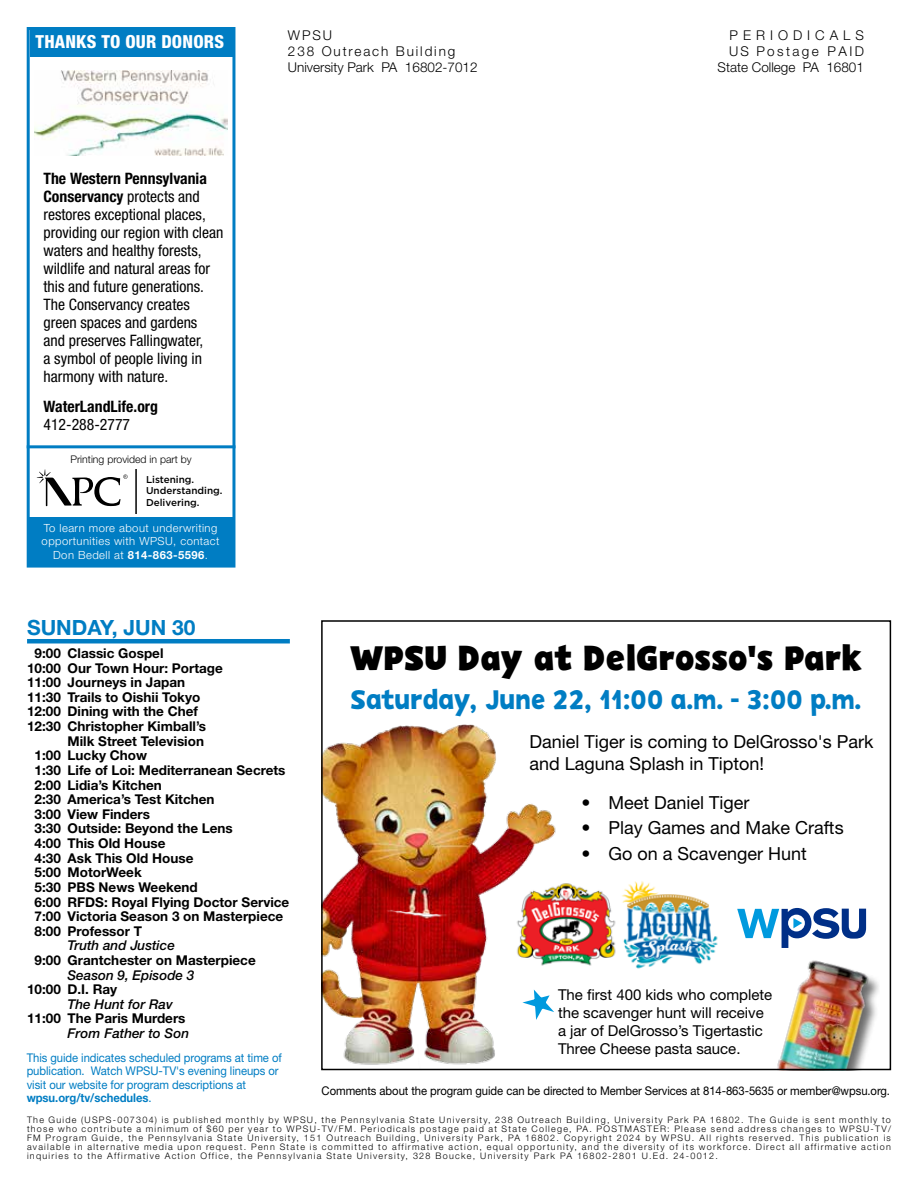
<style>
.page{position:relative;width:918px;height:1188px;background:#fff}
.page>*{position:absolute;margin:0;border:0;box-sizing:border-box;transform-origin:0 0}
.t1{font:700 34.5px "PBSKIDS Headline";color:#000}
.t2{font:27px "PBSKIDS Headline";color:#007dc3}
.t3{font:700 21px "Helvetica Neue LT Std";color:#007dc3}
.t4{font:18px/21.6px "Helvetica Neue LT Std";color:#000}
.t5{font:800 condensed 18px "Helvetica Neue LT Std";letter-spacing:.01em;color:#fff}
.t6{font:condensed 15.75px/18px "Helvetica Neue LT Std";color:#000}
.t7{font:700 condensed 15.75px "Helvetica Neue LT Std";color:#000}
.t8{font:15px/18px "Helvetica Neue LT Std";color:#000}
.t9{font:700 13.5px/14.5px "Helvetica Neue LT Std";color:#000}
.t10{font:italic 500 13.5px "Helvetica Neue LT Std";color:#000}
.t11{font:300 13.5px/16.2px "Helvetica Neue LT Std";color:#000}
.t12{font:300 13.5px/16.2px "Helvetica Neue LT Std";letter-spacing:.18em;color:#000;text-align:right}
.t13{font:12px/13.5px "Helvetica Neue LT Std";letter-spacing:-.005em;color:#007dc3;scale:.94 1}
.t14{font:12px "Helvetica Neue LT Std";letter-spacing:-.005em;color:#000;scale:.94 1}
.t15{font:300 11.25px/13.5px "Helvetica Neue LT Std";letter-spacing:.04em;color:#fff;text-align:center}
.t16{font:300 10.5px "Helvetica Neue LT Std";color:#000}
.t17{font:500 9.9px/11.9px "Gotham";color:#000}
.t18{font:300 9px/9px "Helvetica Neue LT Std";letter-spacing:.14em;color:#000;text-align:justify}
.s1{font-weight:700}
</style>
<div class="page">
<img style="left:324px;top:724px;width:232px;height:341px">
<img style="left:777px;top:960px;width:102px;height:107px">
<div style="left:28px;top:517px;width:204px;height:50px;background:#007dc3"></div>
<div style="left:30px;top:30px;width:202px;height:27px;background:#007dc3"></div>
<div style="left:27px;top:27px;width:208px;height:541px;border:3px solid #007dc3"></div>
<svg style="left:37px;top:469px;width:91px;height:37px"></svg>
<hr style="left:136px;top:469px;width:1px;height:44px;background:#000">
<hr style="left:27px;top:445px;width:208px;height:3px;background:#007dc3">
<hr style="left:27px;top:639px;width:263px;height:4px;background:#007dc3">
<div style="left:321px;top:620px;width:570px;height:450px;border:2px solid #000"></div>
<img style="left:508px;top:878px;width:210px;height:94px">
<svg style="left:737px;top:908px;width:129px;height:40px"></svg>
<svg style="left:522px;top:990px;width:32px;height:30px"></svg>
<img style="left:34px;top:70px;width:194px;height:85px">
<h3 class="t5" style="left:36px;top:31px;width:190px">THANKS TO OUR DONORS</h3>
<p class="t6" style="left:44px;top:169px;width:181px"><span class="s1">The Western Pennsylvania<br>Conservancy</span> protects and restores exceptional places, providing our region with clean waters and healthy forests, wildlife and natural areas for this and future generations.<br>The Conservancy creates green spaces and gardens<br>and preserves Fallingwater,<br>a symbol of people living in harmony with nature.</p>
<h3 class="t7" style="left:44px;top:397px;width:116px">WaterLandLife.org</h3>
<h3 class="t6" style="left:44px;top:415px;width:88px">412-288-2777</h3>
<p class="t16" style="left:70px;top:453px;width:123px">Printing provided in part by</p>
<p class="t17" style="left:146px;top:473px;width:78px">Listening.<br>Understanding.<br>Delivering.</p>
<p class="t15" style="left:42px;top:521px;width:179px">To learn more about underwriting opportunities with WPSU, contact<br>Don Bedell at <span class="s1">814-863-5596</span>.</p>
<h3 class="t11" style="left:288px;top:26px;width:191px">WPSU<br>238 Outreach Building<br>University Park PA 16802-7012</h3>
<h3 class="t12" style="left:718px;top:26px;width:148px">PERIODICALS<br>US Postage PAID<br>State College PA 16801</h3>
<h3 class="t3" style="left:27px;top:615px;width:170px">SUNDAY, JUN 30</h3>
<h3 class="t9" style="left:27px;top:646px;width:197px;text-indent:8px">9:00 Classic Gospel<br>10:00 Our Town Hour: Portage<br>11:00 Journeys in Japan<br>11:30 Trails to Oishii Tokyo<br>12:00 Dining with the Chef<br>12:30 Christopher Kimball’s</h3>
<p class="t9" style="left:35px;top:733px;width:256px;text-indent:33px">Milk Street Television<br>1:00 Lucky Chow<br>1:30 Life of Loi: Mediterranean Secrets<br>2:00 Lidia’s Kitchen<br>2:30 America’s Test Kitchen<br>3:00 View Finders<br>3:30 Outside: Beyond the Lens<br>4:00 This Old House<br>4:30 Ask This Old House<br>5:00 MotorWeek<br>5:30 PBS News Weekend<br>6:00 RFDS: Royal Flying Doctor Service<br>7:00 Victoria Season 3 on Masterpiece<br>8:00 Professor T</p>
<h3 class="t10" style="left:68px;top:938px;width:109px">Truth and Justice</h3>
<h3 class="t9" style="left:35px;top:953px;width:223px">9:00 Grantchester on Masterpiece</h3>
<h3 class="t10" style="left:68px;top:967px;width:128px">Season 9, Episode 3</h3>
<h3 class="t9" style="left:27px;top:982px;width:92px">10:00 D.I. Ray</h3>
<h3 class="t10" style="left:68px;top:996px;width:107px">The Hunt for Rav</h3>
<h3 class="t9" style="left:27px;top:1011px;width:160px">11:00 The Paris Murders</h3>
<h3 class="t10" style="left:68px;top:1026px;width:123px">From Father to Son</h3>
<h3 class="t13" style="left:27px;top:1050px;width:273px">This guide indicates scheduled programs at time of publication. Watch WPSU-TV's evening lineups or visit our website for program descriptions at <span class="s1">wpsu.org/tv/schedules</span>.</h3>
<h1 class="t1" style="left:350px;top:637px;width:513px">WPSU Day at DelGrosso's Park</h1>
<h2 class="t2" style="left:351px;top:683px;width:512px">Saturday, June 22, 11:00 a.m. - 3:00 p.m.</h2>
<h3 class="t4" style="left:530px;top:731px;width:346px">Daniel Tiger is coming to DelGrosso's Park and Laguna Splash in Tipton!</h3>
<h3 class="t4" style="left:582px;top:791px;width:170px">• Meet Daniel Tiger</h3>
<h3 class="t4" style="left:582px;top:817px;width:264px">• Play Games and Make Crafts</h3>
<h3 class="t4" style="left:582px;top:842px;width:227px">• Go on a Scavenger Hunt</h3>
<h3 class="t8" style="left:558px;top:986px;width:216px">The first 400 kids who complete the scavenger hunt will receive a jar of DelGrosso’s Tigertastic<br>Three Cheese pasta sauce.</h3>
<h3 class="t14" style="left:322px;top:1083px;width:606px">Comments about the program guide can be directed to Member Services at 814-863-5635 or member@wpsu.org.</h3>
<p class="t18" style="left:27px;top:1115px;width:866px">The Guide (USPS-007304) is published monthly by WPSU, the Pennsylvania State University, 238 Outreach Building, University Park PA 16802. The Guide is sent monthly to those who contribute a minimum of $60 per year to WPSU-TV/FM. Periodicals postage paid at State College, PA. POSTMASTER: Please send address changes to WPSU-TV/ FM Program Guide, the Pennsylvania State University, 151 Outreach Building, University Park, PA 16802. Copyright 2024 by WPSU. All rights reserved. This publication is available in alternative media upon request. Penn State is committed to affirmative action, equal opportunity, and the diversity of its workforce. Direct all affirmative action inquiries to the Affirmative Action Office, the Pennsylvania State University, 328 Boucke, University Park PA 16802-2801 U.Ed. 24-0012.</p>
</div>
